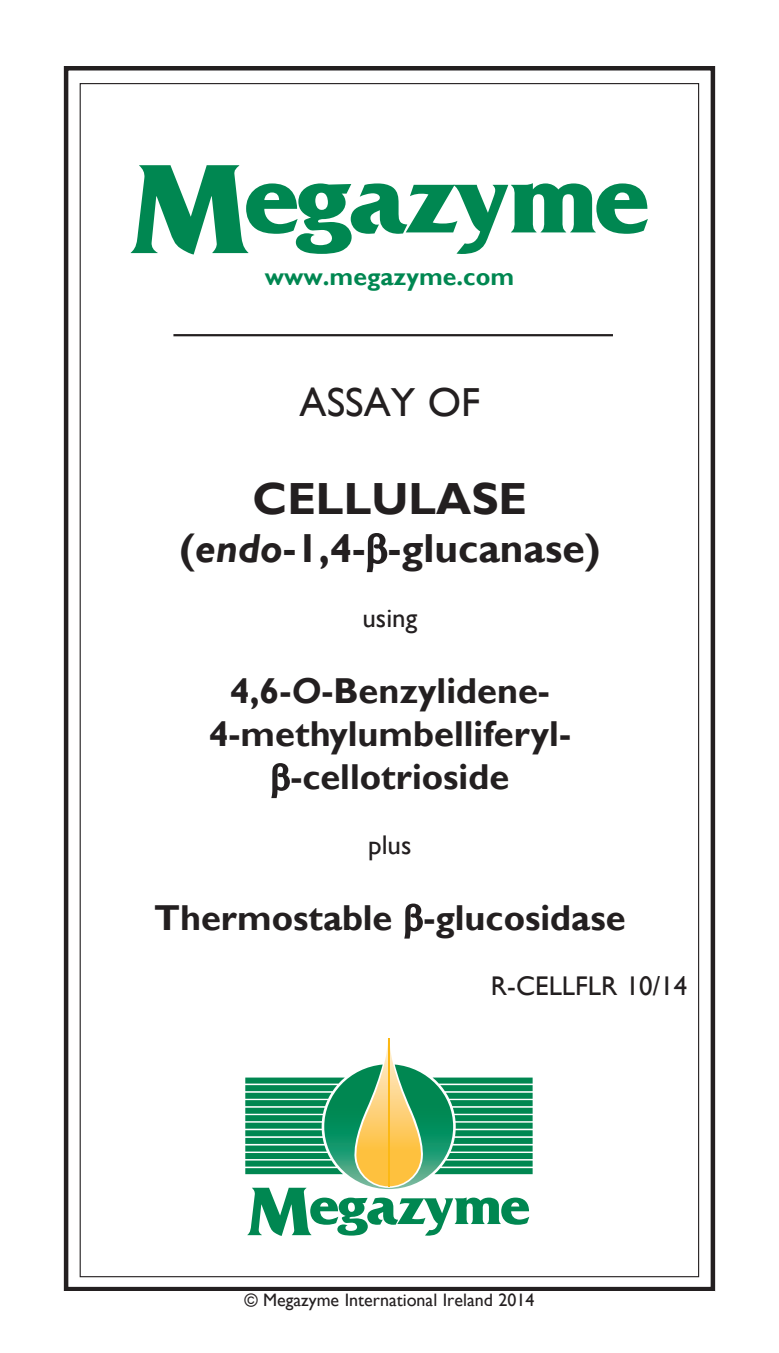
<style>
.page{position:relative;width:779px;height:1353px;background:#fff}
.page>*{position:absolute;margin:0;border:0;box-sizing:border-box;transform-origin:0 0}
.t1{font:700 45px "Gill Sans";color:#231f20}
.t2{font:700 40.5px "Gill Sans";color:#231f20}
.t3{font:40.5px "Gill Sans";color:#231f20}
.t4{font:700 36px "Gill Sans";color:#231f20}
.t5{font:27px "Gill Sans";color:#231f20}
.t6{font:700 24.75px "Gill Sans";color:#008751}
.t7{font:18px "Gill Sans";color:#231f20}
.s1{font-style:italic}
</style>
<div class="page">
<div style="left:64px;top:66px;width:650px;height:1225px;border:4px solid #231f20"></div>
<hr style="left:173px;top:334px;width:439px;height:2px;background:#231f20">
<svg style="left:131px;top:165px;width:516px;height:89px"></svg>
<svg style="left:245px;top:1038px;width:287px;height:197px"></svg>
<hr style="left:387px;top:1037px;width:2px;height:149px;background:#fcb814">
<p class="t6" style="left:265px;top:262px;width:251px">www.megazyme.com</p>
<p class="t3" style="left:299px;top:379px;width:182px">ASSAY OF</p>
<p class="t1" style="left:252px;top:471px;width:276px">CELLULASE</p>
<p class="t2" style="left:179px;top:524px;width:422px">(<span class="s1">endo</span>-1,4- -glucanase)</p>
<p class="t5" style="left:362px;top:602px;width:56px">using</p>
<p class="t4" style="left:230px;top:668px;width:321px">4,6-<span class="s1">O</span>-Benzylidene-</p>
<p class="t4" style="left:209px;top:712px;width:363px">4-methylumbelliferyl-</p>
<p class="t4" style="left:290px;top:755px;width:220px">-cellotrioside</p>
<p class="t5" style="left:368px;top:829px;width:45px">plus</p>
<p class="t4" style="left:154px;top:895px;width:472px">Thermostable -glucosidase</p>
<p class="t5" style="left:490px;top:969px;width:198px">R-CELLFLR 10/14</p>
<p class="t7" style="left:244px;top:1289px;width:291px">© Megazyme International Ireland 2014</p>
</div>
